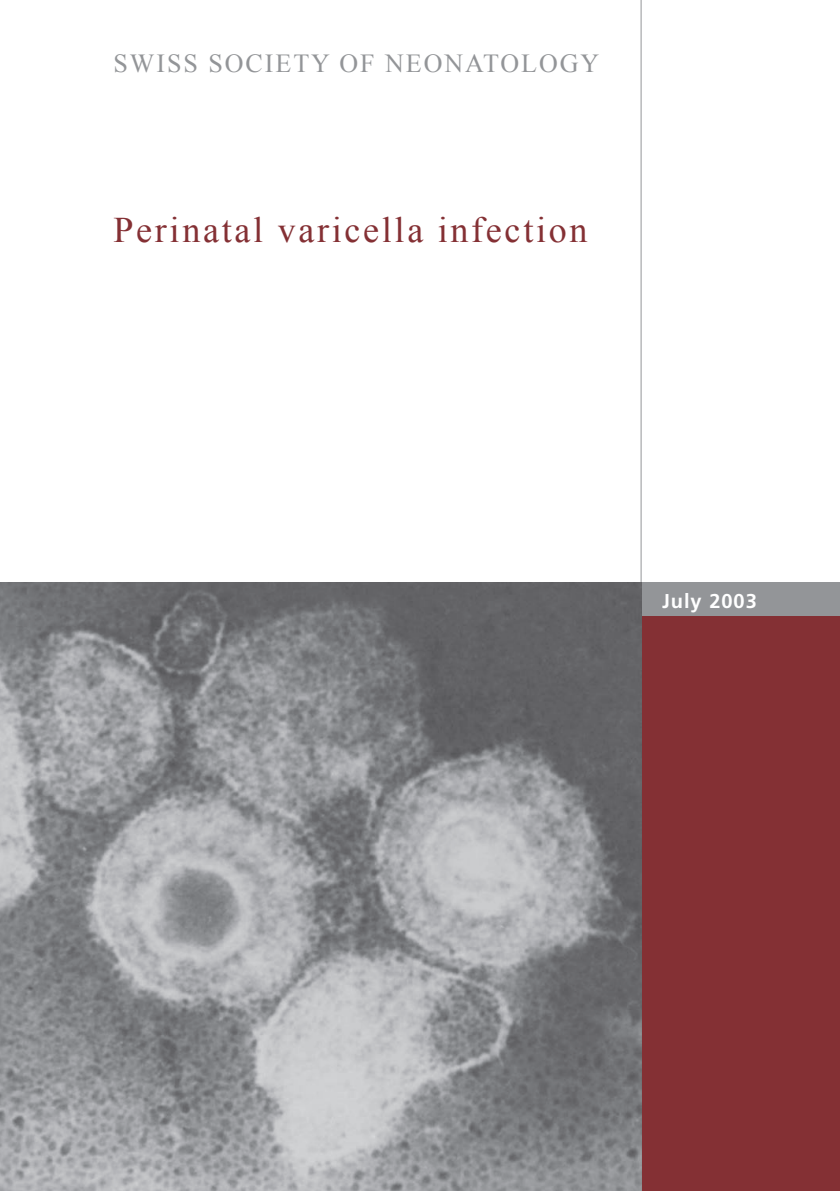
<style>
.page{position:relative;width:840px;height:1191px;background:#fff}
.page>*{position:absolute;margin:0;border:0;box-sizing:border-box;transform-origin:0 0}
.t1{font:36px "Times New Roman";letter-spacing:.075em;color:#843034}
.t2{font:26px "Times New Roman";letter-spacing:.075em;color:#939598}
.t3{font:700 20px "Frutiger LT Std";letter-spacing:.05em;color:#fff}
</style>
<div class="page">
<hr style="left:640px;top:0;width:1px;height:1191px;background:#939598">
<div style="left:641px;top:582px;width:198px;height:35px;background:#939598"></div>
<div style="left:641px;top:616px;width:198px;height:575px;background:#843034"></div>
<img style="left:0;top:582px;width:641px;height:609px">
<p class="t2" style="left:113px;top:46px;width:487px">SWISS SOCIETY OF NEONATOLOGY</p>
<p class="t1" style="left:113px;top:206px;width:475px">Perinatal varicella infection</p>
<p class="t3" style="left:661px;top:589px;width:96px">July 2003</p>
</div>
